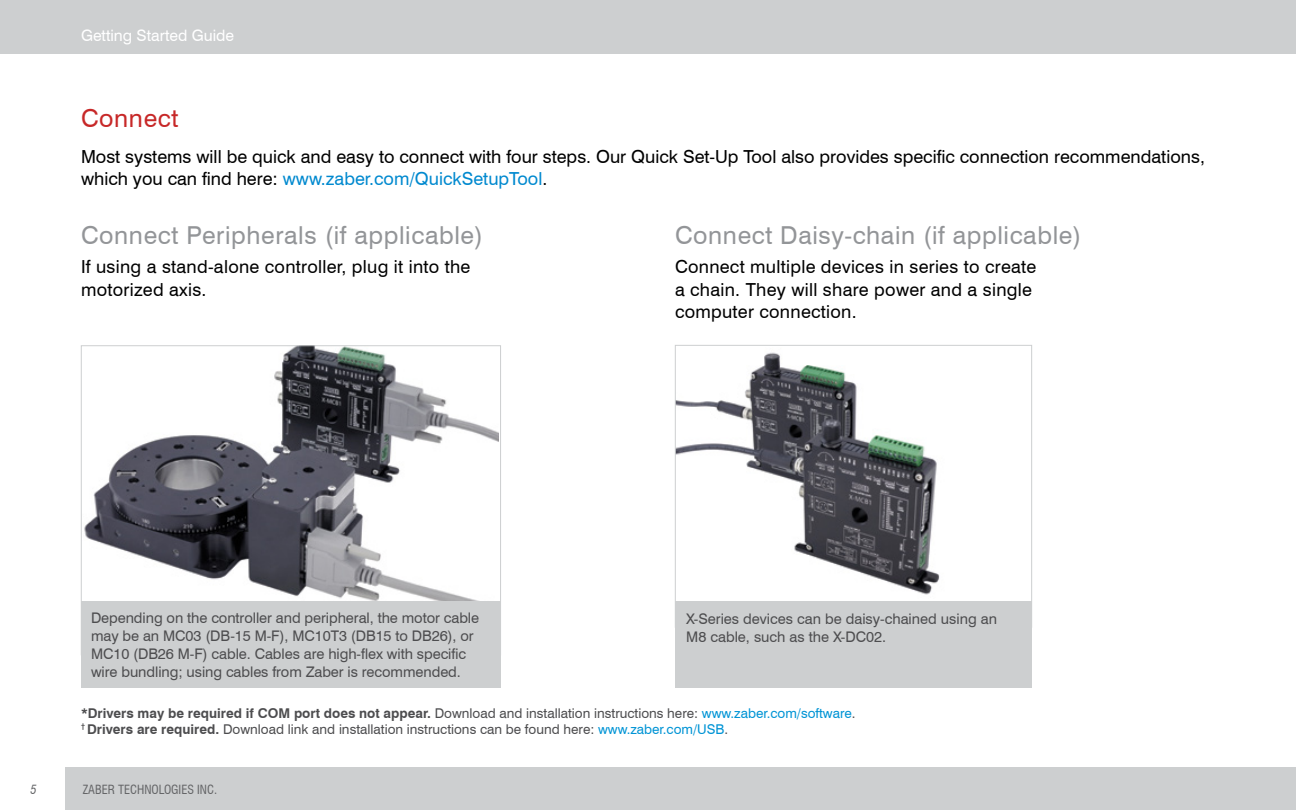
<style>
.page{position:relative;width:1296px;height:810px;background:#fff}
.page>*{position:absolute;margin:0;border:0;box-sizing:border-box;transform-origin:0 0}
.t1{font:24.75px "Swiss 721 BT";letter-spacing:.025em;color:#939598}
.t2{font:24.75px "Swiss 721 BT";letter-spacing:.025em;color:#c72828}
.t3{font:18px/22.5px "Swiss 721 BT";color:#000}
.t4{font:15.75px "Swiss 721 BT";color:#fff}
.t5{font:14.62px/18px "Swiss 721 BT";letter-spacing:-.005em;color:#4d4d4f}
.t6{font:13.5px/15.8px "Swiss 721 BT";color:#4d4d4f}
.t7{font:condensed 12.38px "Swiss 721 BT";color:#636466}
.t8{font:italic condensed 12.38px "Swiss 721 BT";color:#636466}
.s1{color:#0089cf}
.s2{font-weight:700}
.s3{color:#0094d5}
</style>
<div class="page">
<div style="left:65px;top:767px;width:1231px;height:43px;background:#cdcfd0"></div>
<div style="left:0;top:0;width:1296px;height:54px;background:#cdcfd0"></div>
<img style="left:677px;top:352px;width:263px;height:243px">
<div style="left:675px;top:601px;width:357px;height:87px;background:#cdcfd0"></div>
<img style="left:83px;top:347px;width:416px;height:255px">
<div style="left:81px;top:602px;width:420px;height:86px;background:#cdcfd0"></div>
<p class="t4" style="left:81px;top:26px;width:155px">Getting Started Guide</p>
<h1 class="t2" style="left:81px;top:103px;width:99px">Connect</h1>
<p class="t3" style="left:81px;top:145px;width:1125px">Most systems will be quick and easy to connect with four steps. Our Quick Set-Up Tool also provides specific connection recommendations, which you can find here: <span class="s1">www.zaber.com/QuickSetupTool</span>.</p>
<h1 class="t1" style="left:675px;top:220px;width:408px">Connect Daisy-chain (if applicable)</h1>
<p class="t3" style="left:675px;top:255px;width:363px">Connect multiple devices in series to create a chain. They will share power and a single computer connection.</p>
<h1 class="t1" style="left:81px;top:220px;width:404px">Connect Peripherals (if applicable)</h1>
<p class="t3" style="left:81px;top:255px;width:391px">If using a stand-alone controller, plug it into the motorized axis.</p>
<p class="t5" style="left:91px;top:609px;width:390px">Depending on the controller and peripheral, the motor cable may be an MC03 (DB-15 M-F), MC10T3 (DB15 to DB26), or MC10 (DB26 M-F) cable. Cables are high-flex with specific wire bundling; using cables from Zaber is recommended.</p>
<p class="t5" style="left:686px;top:609px;width:312px">X-Series devices can be daisy-chained using an<br>M8 cable, such as the X-DC02.</p>
<p class="t6" style="left:81px;top:705px;width:776px"><span class="s2">*Drivers may be required if COM port does not appear.</span> Download and installation instructions here: <span class="s3">www.zaber.com/software</span>. <sup>†</sup> <span class="s2">Drivers are required.</span> Download link and installation instructions can be found here: <span class="s3">www.zaber.com/USB</span>.</p>
<p class="t8" style="left:30px;top:782px;width:8px">5</p>
<p class="t7" style="left:83px;top:782px;width:136px">ZABER TECHNOLOGIES INC.</p>
</div>
